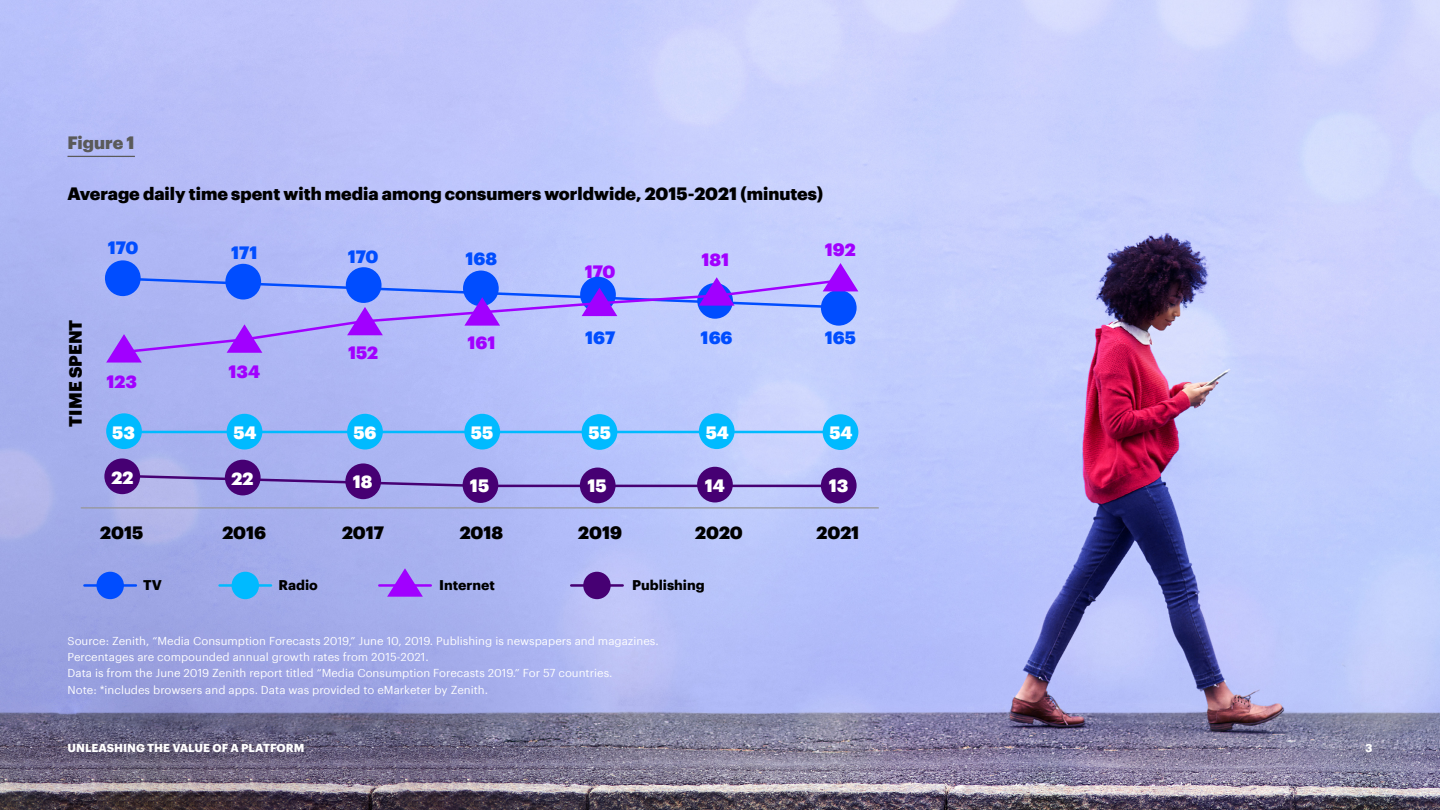
<style>
.page{position:relative;width:1440px;height:810px;background:#fff}
.page>*{position:absolute;margin:0;border:0;box-sizing:border-box;transform-origin:0 0}
.t1{font:900 17.5px "Graphik";color:#000}
.t2{font:900 17.5px "Graphik";color:#fff}
.t3{font:900 17.5px "Graphik";color:#a100ff}
.t4{font:900 17.5px "Graphik";color:#004dff}
.t5{font:900 17.5px "Graphik";color:#5a5a5a}
.t6{font:700 13.75px "Graphik";color:#000}
.t7{font:11.25px/16.2px "Graphik";color:#fff}
.t8{font:700 11.25px "Graphik";color:#fff}
</style>
<div class="page">
<img style="left:0;top:0;width:1440px;height:810px">
<hr style="left:81px;top:507px;width:798px;height:2px;background:#969696">
<svg style="left:105px;top:260px;width:36px;height:36px"></svg>
<svg style="left:136px;top:473px;width:690px;height:15px;background:#a09ddf"></svg>
<div style="left:104px;top:458px;width:36px;height:36px;background:#460073;border-radius:50%"></div>
<div style="left:225px;top:460px;width:36px;height:35px;background:#460073;border-radius:50%"></div>
<div style="left:345px;top:463px;width:36px;height:36px;background:#460073;border-radius:50%"></div>
<div style="left:463px;top:467px;width:35px;height:36px;background:#460073;border-radius:50%"></div>
<div style="left:580px;top:468px;width:36px;height:35px;background:#460073;border-radius:50%"></div>
<div style="left:697px;top:467px;width:36px;height:35px;background:#460073;border-radius:50%"></div>
<div style="left:821px;top:468px;width:36px;height:35px;background:#460073;border-radius:50%"></div>
<hr style="left:122px;top:431px;width:717px;height:2px;background:#00baff">
<div style="left:106px;top:413px;width:36px;height:36px;background:#00baff;border-radius:50%"></div>
<div style="left:227px;top:414px;width:35px;height:36px;background:#00baff;border-radius:50%"></div>
<div style="left:347px;top:414px;width:36px;height:36px;background:#00baff;border-radius:50%"></div>
<div style="left:464px;top:414px;width:36px;height:36px;background:#00baff;border-radius:50%"></div>
<div style="left:582px;top:414px;width:35px;height:36px;background:#00baff;border-radius:50%"></div>
<div style="left:699px;top:413px;width:36px;height:36px;background:#00baff;border-radius:50%"></div>
<div style="left:823px;top:414px;width:35px;height:36px;background:#00baff;border-radius:50%"></div>
<svg style="left:106px;top:263px;width:752px;height:100px;background:#a4a9fa"></svg>
<hr style="left:571px;top:584px;width:52px;height:3px;background:#460073">
<div style="left:583px;top:572px;width:28px;height:27px;background:#460073;border-radius:50%"></div>
<hr style="left:220px;top:584px;width:51px;height:3px;background:#00baff">
<div style="left:232px;top:572px;width:27px;height:27px;background:#00baff;border-radius:50%"></div>
<hr style="left:84px;top:584px;width:52px;height:3px;background:#004dff">
<div style="left:96px;top:572px;width:28px;height:27px;background:#004dff;border-radius:50%"></div>
<hr style="left:68px;top:156px;width:67px;height:1px;background:#5a5a5a">
<hr style="left:379px;top:584px;width:52px;height:3px;background:#a100ff">
<svg style="left:387px;top:568px;width:36px;height:29px"></svg>
<h1 class="t5" style="left:68px;top:129px;width:69px">Figure 1</h1>
<h1 class="t1" style="left:68px;top:180px;width:757px">Average daily time spent with media among consumers worldwide, 2015-2021 (minutes)</h1>
<h1 class="t1" style="left:62px;top:427px;width:108px;rotate:-90deg">TIME SPENT</h1>
<h1 class="t4" style="left:108px;top:234px;width:32px">170</h1>
<h1 class="t4" style="left:231px;top:239px;width:28px">171</h1>
<h1 class="t4" style="left:348px;top:243px;width:32px">170</h1>
<h1 class="t4" style="left:466px;top:245px;width:33px">168</h1>
<h1 class="t3" style="left:585px;top:258px;width:32px">170</h1>
<h1 class="t3" style="left:702px;top:246px;width:29px">181</h1>
<h1 class="t3" style="left:825px;top:236px;width:32px">192</h1>
<h1 class="t3" style="left:348px;top:339px;width:31px">152</h1>
<h1 class="t3" style="left:467px;top:329px;width:29px">161</h1>
<h1 class="t4" style="left:585px;top:324px;width:32px">167</h1>
<h1 class="t4" style="left:701px;top:324px;width:33px">166</h1>
<h1 class="t4" style="left:825px;top:324px;width:33px">165</h1>
<h1 class="t3" style="left:106px;top:368px;width:32px">123</h1>
<h1 class="t3" style="left:229px;top:358px;width:33px">134</h1>
<h1 class="t2" style="left:112px;top:419px;width:24px">53</h1>
<h1 class="t2" style="left:111px;top:464px;width:24px">22</h1>
<h1 class="t2" style="left:233px;top:419px;width:25px">54</h1>
<h1 class="t2" style="left:231px;top:465px;width:24px">22</h1>
<h1 class="t2" style="left:354px;top:419px;width:24px">56</h1>
<h1 class="t2" style="left:353px;top:468px;width:21px">18</h1>
<h1 class="t2" style="left:471px;top:419px;width:24px">55</h1>
<h1 class="t2" style="left:470px;top:472px;width:21px">15</h1>
<h1 class="t2" style="left:588px;top:419px;width:24px">55</h1>
<h1 class="t2" style="left:588px;top:472px;width:21px">15</h1>
<h1 class="t2" style="left:706px;top:419px;width:25px">54</h1>
<h1 class="t2" style="left:705px;top:472px;width:22px">14</h1>
<h1 class="t2" style="left:830px;top:419px;width:25px">54</h1>
<h1 class="t2" style="left:829px;top:472px;width:21px">13</h1>
<h1 class="t1" style="left:100px;top:519px;width:45px">2015</h1>
<h1 class="t1" style="left:222px;top:519px;width:45px">2016</h1>
<h1 class="t1" style="left:342px;top:519px;width:44px">2017</h1>
<h1 class="t1" style="left:460px;top:519px;width:45px">2018</h1>
<h1 class="t1" style="left:578px;top:519px;width:45px">2019</h1>
<h1 class="t1" style="left:695px;top:519px;width:49px">2020</h1>
<h1 class="t1" style="left:817px;top:519px;width:44px">2021</h1>
<p class="t6" style="left:143px;top:574px;width:20px">TV</p>
<p class="t6" style="left:278px;top:574px;width:41px">Radio</p>
<p class="t6" style="left:632px;top:574px;width:74px">Publishing</p>
<p class="t6" style="left:439px;top:574px;width:57px">Internet</p>
<p class="t7" style="left:68px;top:632px;width:593px">Source: Zenith, “Media Consumption Forecasts 2019,” June 10, 2019. Publishing is newspapers and magazines.<br>Percentages are compounded annual growth rates from 2015-2021.<br>Data is from the June 2019 Zenith report titled “Media Consumption Forecasts 2019.” For 57 countries.<br>Note: *includes browsers and apps. Data was provided to eMarketer by Zenith.</p>
<p class="t8" style="left:68px;top:739px;width:238px">UNLEASHING THE VALUE OF A PLATFORM</p>
<p class="t8" style="left:1365px;top:739px;width:9px">3</p>
</div>
